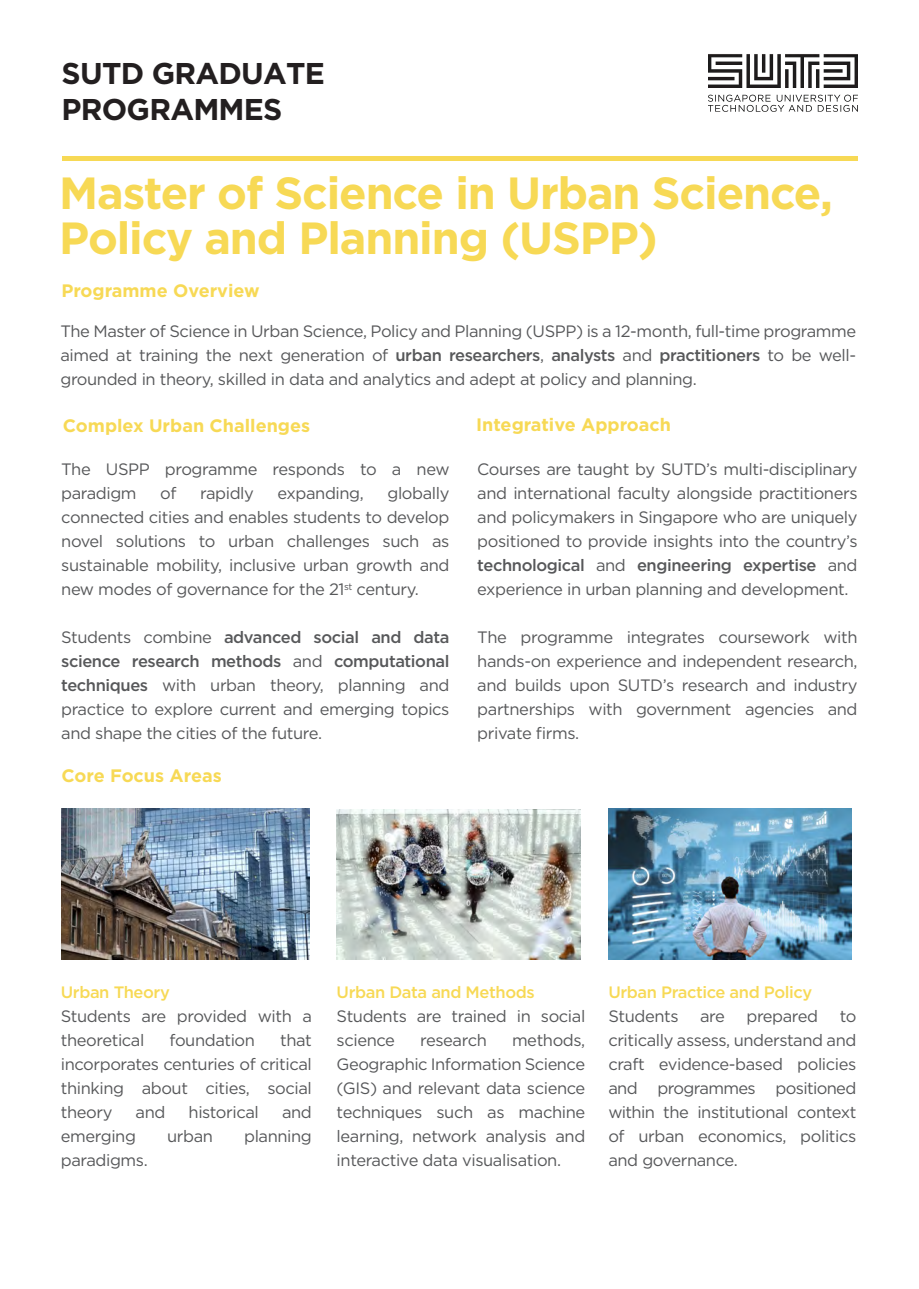
<style>
.page{position:relative;width:919px;height:1289px;background:#fff}
.page>*{position:absolute;margin:0;border:0;box-sizing:border-box;transform-origin:0 0}
.t1{font:700 45px/45px "Gotham";letter-spacing:-.025em;color:#f7d955}
.t2{font:700 30px/36px "Gotham";letter-spacing:-.025em;color:#231f20}
.t3{font:700 18px "Gotham";color:#f7d955}
.t4{font:16.5px/24px "Gotham";letter-spacing:-.025em;color:#57585a;text-align:justify}
.t5{font:500 16.5px "Gotham";letter-spacing:-.025em;color:#f7d955}
.s1{font-weight:500}
</style>
<div class="page">
<hr style="left:62px;top:156px;width:795px;height:4px;background:#f7d955">
<img style="left:708px;top:54px;width:149px;height:58px">
<img style="left:62px;top:808px;width:248px;height:151px">
<img style="left:337px;top:809px;width:243px;height:150px">
<img style="left:608px;top:808px;width:243px;height:151px">
<h2 class="t2" style="left:62px;top:56px;width:265px">SUTD GRADUATE<br>PROGRAMMES</h2>
<h1 class="t1" style="left:59px;top:170px;width:775px">Master of Science in Urban Science,<br>Policy and Planning (USPP)</h1>
<p class="t3" style="left:61px;top:279px;width:200px">Programme Overview</p>
<p class="t4" style="left:60px;top:319px;width:797px">The Master of Science in Urban Science, Policy and Planning (USPP) is a 12-month, full-time programme aimed at training the next generation of <span class="s1">urban researchers</span>, <span class="s1">analysts</span> and <span class="s1">practitioners</span> to be well&shy;grounded in theory, skilled in data and analytics and adept at policy and planning.</p>
<p class="t3" style="left:63px;top:413px;width:249px">Complex Urban Challenges</p>
<p class="t3" style="left:476px;top:412px;width:196px">Integrative Approach</p>
<p class="t4" style="left:61px;top:457px;width:390px">The USPP programme responds to a new paradigm</p>
<p class="t4" style="left:160px;top:481px;width:18px">of</p>
<p class="t4" style="left:200px;top:481px;width:55px">rapidly</p>
<p class="t4" style="left:277px;top:481px;width:88px">expanding,</p>
<p class="t4" style="left:61px;top:481px;width:390px;text-indent:326px">globally connected cities and enables students to develop novel solutions to urban challenges such as sustainable mobility, inclusive urban growth and new modes of governance for the 21<sup>st</sup> century.</p>
<p class="t4" style="left:61px;top:625px;width:390px">Students combine <span class="s1">advanced social and data science research methods</span> and <span class="s1">computational techniques</span> with urban theory, planning and practice to explore current and emerging topics and shape the cities of the future.</p>
<p class="t3" style="left:61px;top:764px;width:162px">Core Focus Areas</p>
<p class="t4" style="left:477px;top:457px;width:382px">Courses are taught by SUTD’s multi-disciplinary and international faculty alongside practitioners and policymakers in Singapore who are uniquely positioned to provide insights into the country’s <span class="s1">technological</span> and <span class="s1">engineering expertise</span> and experience in urban planning and development.</p>
<p class="t4" style="left:477px;top:625px;width:382px">The programme integrates coursework with hands-on experience and independent research, and builds upon SUTD’s research and industry partnerships with government agencies and private firms.</p>
<p class="t5" style="left:61px;top:981px;width:110px">Urban Theory</p>
<p class="t4" style="left:61px;top:1003px;width:252px">Students are provided with a theoretical</p>
<p class="t4" style="left:169px;top:1027px;width:87px">foundation</p>
<p class="t4" style="left:61px;top:1027px;width:252px;text-indent:219px">that incorporates centuries of critical thinking about cities, social theory</p>
<p class="t4" style="left:136px;top:1099px;width:31px">and</p>
<p class="t4" style="left:189px;top:1099px;width:72px">historical</p>
<p class="t4" style="left:282px;top:1099px;width:31px">and</p>
<p class="t4" style="left:61px;top:1123px;width:77px">emerging</p>
<p class="t4" style="left:167px;top:1123px;width:47px">urban</p>
<p class="t4" style="left:244px;top:1123px;width:69px">planning</p>
<p class="t4" style="left:61px;top:1147px;width:88px">paradigms.</p>
<p class="t5" style="left:336px;top:981px;width:199px">Urban Data and Methods</p>
<p class="t4" style="left:336px;top:1003px;width:250px">Students are trained in social science</p>
<p class="t4" style="left:336px;top:1027px;width:250px;text-indent:175px">methods, Geographic Information Science (GIS) and relevant data science techniques such as machine learning, network analysis and interactive data visualisation.</p>
<p class="t4" style="left:420px;top:1027px;width:68px">research</p>
<p class="t5" style="left:608px;top:981px;width:205px">Urban Practice and Policy</p>
<p class="t4" style="left:608px;top:1003px;width:72px">Students</p>
<p class="t4" style="left:700px;top:1003px;width:26px">are</p>
<p class="t4" style="left:746px;top:1003px;width:73px">prepared</p>
<p class="t4" style="left:608px;top:1003px;width:249px;text-indent:231px">to critically assess, understand and craft evidence-based policies and programmes positioned within the institutional context of urban economics, politics and governance.</p>
</div>
